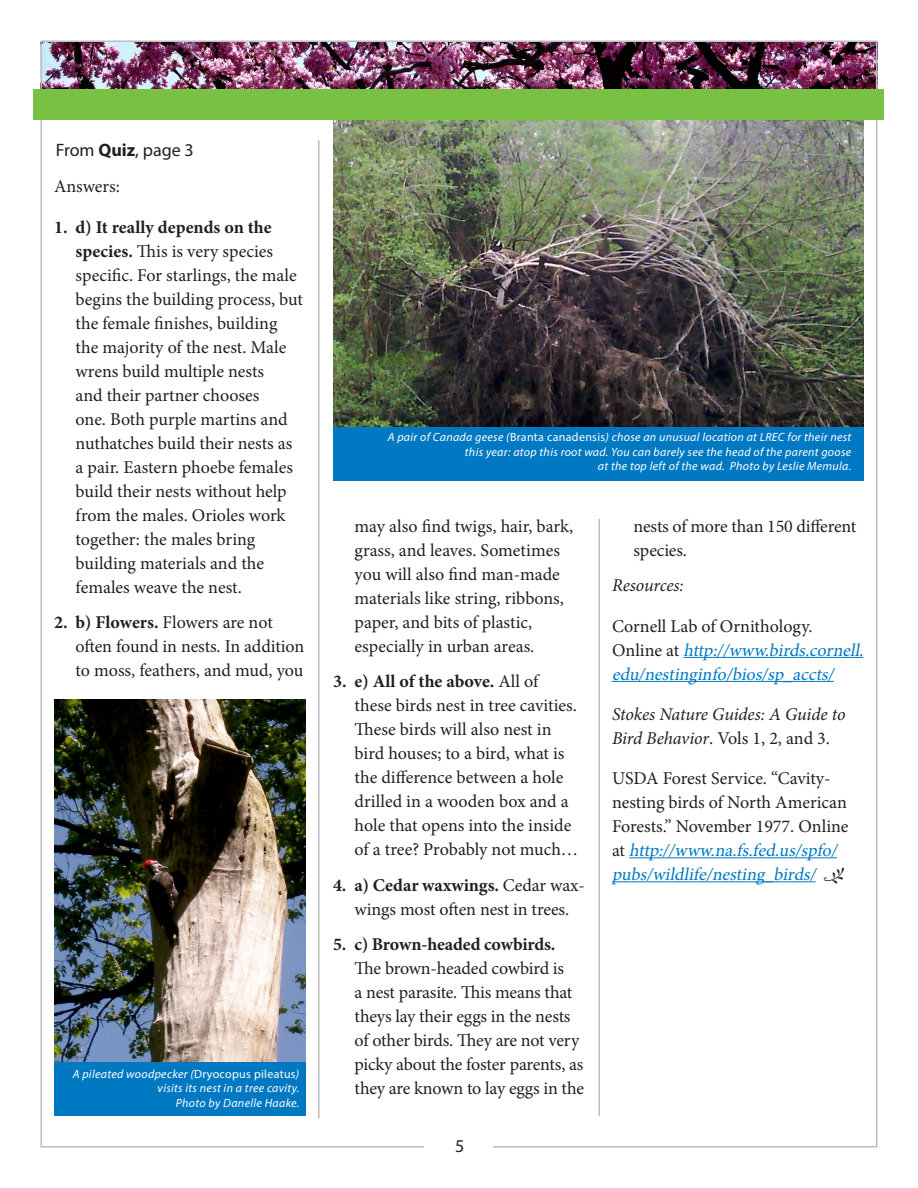
<style>
.page{position:relative;width:918px;height:1188px;background:#fff}
.page>*{position:absolute;margin:0;border:0;box-sizing:border-box;transform-origin:0 0}
.t1{font:18px/24px "Minion Pro";color:#231f20}
.t2{font:italic 18px/24px "Minion Pro";color:#0079c2}
.t3{font:italic 18px/24px "Minion Pro";letter-spacing:-.01em;color:#231f20}
.goto{font:18px "Myriad Pro";color:#231f20}
.t4{font:italic 12px/14.4px "Myriad Pro";letter-spacing:.025em;color:#fff;text-align:right}
.s1{font-weight:700}
.s2{font-style:normal}
.s3{font-style:normal;color:#231f20}
.s4{font-style:italic;color:#0079c2}
.s5{font-family:"Kfon";font-size:17.25px}
</style>
<div class="page">
<img style="left:43px;top:43px;width:832px;height:46px">
<div style="left:34px;top:89px;width:850px;height:31px;background:#79c142"></div>
<img style="left:54px;top:699px;width:252px;height:363px">
<hr style="left:598px;top:519px;width:2px;height:597px;background:#bcbdc0">
<div style="left:54px;top:1062px;width:252px;height:54px;background:#0079c2"></div>
<img style="left:333px;top:120px;width:531px;height:307px">
<hr style="left:683px;top:657px;width:180px;height:1px;background:#0079c2">
<hr style="left:612px;top:681px;width:222px;height:1px;background:#0079c2">
<hr style="left:629px;top:857px;width:208px;height:1px;background:#0079c2">
<hr style="left:612px;top:881px;width:204px;height:1px;background:#0079c2">
<hr style="left:318px;top:140px;width:2px;height:978px;background:#bcbdc0">
<div style="left:333px;top:427px;width:531px;height:54px;background:#0079c2"></div>
<p class="goto" style="left:56px;top:139px;width:140px">From <span class="s1">Quiz</span>, page 3</p>
<p class="t1" style="left:54px;top:175px;width:67px">Answers:</p>
<p class="t1" style="left:76px;top:215px;width:229px;text-indent:-22px"><span class="s1">1. d) It really depends on the species.</span> This is very species specific. For starlings, the male begins the building process, but the female finishes, building the majority of the nest. Male wrens build multiple nests<br>and their partner chooses<br>one. Both purple martins and nuthatches build their nests as a pair. Eastern phoebe females build their nests without help from the males. Orioles work together: the males bring building materials and the females weave the nest.</p>
<p class="t1" style="left:76px;top:610px;width:230px;text-indent:-22px"><span class="s1">2. b) Flowers.</span> Flowers are not often found in nests. In addition to moss, feathers, and mud, you</p>
<p class="t4" style="left:73px;top:1066px;width:228px">A pileated woodpecker (<span class="s2">Dryocopus pileatus</span>) visits its nest in a tree cavity.<br>Photo by Danelle Haake.</p>
<p class="t4" style="left:388px;top:430px;width:465px">A pair of Canada geese (<span class="s2">Branta canadensis</span>) chose an unusual location at LREC for their nest this year: atop this root wad. You can barely see the head of the parent goose<br>at the top left of the wad. Photo by Leslie Memula.</p>
<p class="t1" style="left:355px;top:514px;width:220px">may also find twigs, hair, bark, grass, and leaves. Sometimes you will also find man-made materials like string, ribbons, paper, and bits of plastic, especially in urban areas.</p>
<p class="t1" style="left:355px;top:670px;width:225px;text-indent:-22px"><span class="s1">3. e) All of the above.</span> All of these birds nest in tree cavities.<br>These birds will also nest in bird houses; to a bird, what is the difference between a hole drilled in a wooden box and a hole that opens into the inside of a tree? Probably not much…</p>
<p class="t1" style="left:333px;top:873px;width:254px;text-align:center"><span class="s1">4. a) Cedar waxwings.</span> Cedar wax&shy;wings most often nest in trees.</p>
<p class="t1" style="left:355px;top:932px;width:231px;text-indent:-22px"><span class="s1">5. c) Brown-headed cowbirds.<br></span>The brown-headed cowbird is<br>a nest parasite. This means that theys lay their eggs in the nests of other birds. They are not very picky about the foster parents, as they are known to lay eggs in the</p>
<p class="goto" style="left:455px;top:1135px;width:11px">5</p>
<p class="t1" style="left:634px;top:514px;width:224px">nests of more than 150 different species.</p>
<p class="t3" style="left:612px;top:574px;width:73px">Resources:</p>
<p class="t2" style="left:612px;top:614px;width:257px"><span class="s3">Cornell Lab of Ornithology.<br>O n l i n e a t</span> http://www.birds.cornell. edu/nestinginfo/bios/sp_accts/</p>
<p class="t3" style="left:612px;top:702px;width:235px">Stokes Nature Guides: A Guide to<br>Bird Behavior<span class="s2">. Vols 1, 2, and 3.</span></p>
<p class="t1" style="left:612px;top:766px;width:238px">USDA Forest Service. “Cavity&shy;nesting birds of North American Forests.” November 1977. Online a t <span class="s4">http://www.na.fs.fed.us/spfo/ pubs/wildlife/nesting_birds/</span> <span class="s5">O</span></p>
</div>
